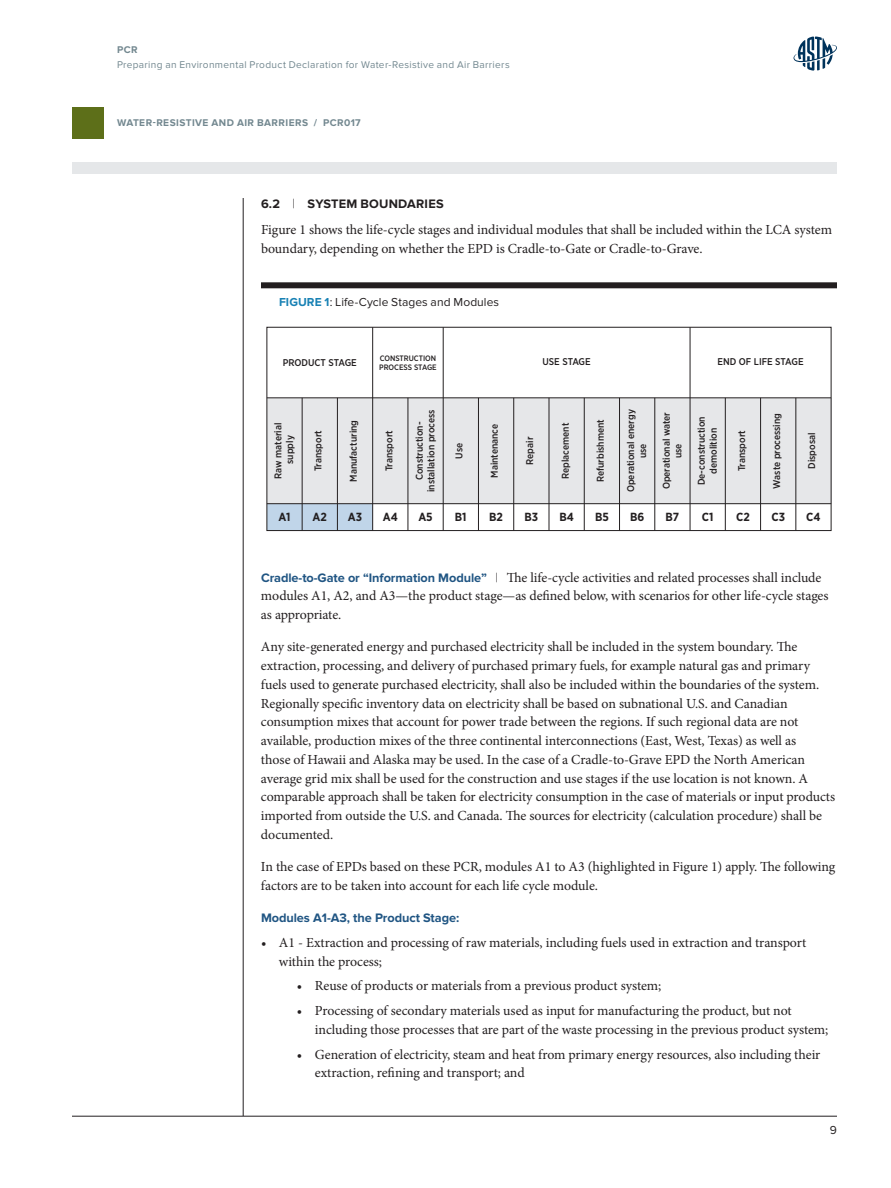
<style>
.page{position:relative;width:891px;height:1188px;background:#fff}
.page>*{position:absolute;margin:0;border:0;box-sizing:border-box;transform-origin:0 0}
.t1{font:13.8px/18.8px "Minion Pro";letter-spacing:-.005em;color:#231f20}
.t2{font:700 12.75px "Proxima Nova";letter-spacing:-.005em;color:#205583}
.t3{font:700 12.75px "Proxima Nova";letter-spacing:.015em;color:#231f20}
.t4{font:12px "Proxima Nova";letter-spacing:.005em;color:#231f20}
.t5{font:700 11.7px "Gotham Narrow";color:#231f20}
.t6{font:10.2px "Proxima Nova";letter-spacing:.03em;color:#738890}
.t7{font:700 10.2px "Proxima Nova";letter-spacing:.045em;color:#738890}
.t8{font:500 9.75px/11.7px "Gotham Narrow";color:#231f20;text-align:center}
.t9{font:500 7.8px/9.4px "Gotham Narrow";color:#231f20}
.s1{font-weight:400;font-size:13.5px}
.s2{font-weight:700;color:#1881b4}
.s3{font-family:"Proxima Nova";font-weight:700;font-size:12.75px;color:#205583}
.s4{font-family:"Proxima Nova";font-size:13.5px}
</style>
<div class="page">
<hr style="left:243px;top:198px;width:1px;height:918px;background:#231f20">
<div style="left:72px;top:162px;width:765px;height:12px;background:#e5e7e9"></div>
<hr style="left:72px;top:1116px;width:765px;height:1px;background:#231f20">
<div style="left:72px;top:107px;width:32px;height:32px;background:#5d6f19"></div>
<svg style="left:794px;top:37px;width:43px;height:34px"></svg>
<div style="left:261px;top:282px;width:576px;height:6px;background:#231f20"></div>
<div style="left:267px;top:504px;width:106px;height:27px;background:#c0d5e9"></div>
<div style="left:267px;top:398px;width:564px;height:106px;background:#e6e7e9"></div>
<hr style="left:302px;top:398px;width:1px;height:133px;background:#231f20">
<hr style="left:337px;top:398px;width:1px;height:133px;background:#231f20">
<hr style="left:372px;top:327px;width:1px;height:204px;background:#231f20">
<hr style="left:407px;top:398px;width:1px;height:133px;background:#231f20">
<hr style="left:443px;top:327px;width:1px;height:204px;background:#231f20">
<hr style="left:478px;top:398px;width:1px;height:133px;background:#231f20">
<hr style="left:513px;top:398px;width:1px;height:133px;background:#231f20">
<hr style="left:549px;top:398px;width:1px;height:133px;background:#231f20">
<hr style="left:584px;top:398px;width:1px;height:133px;background:#231f20">
<hr style="left:619px;top:398px;width:1px;height:133px;background:#231f20">
<hr style="left:654px;top:398px;width:1px;height:133px;background:#231f20">
<hr style="left:690px;top:327px;width:1px;height:204px;background:#231f20">
<hr style="left:725px;top:398px;width:1px;height:133px;background:#231f20">
<hr style="left:760px;top:398px;width:1px;height:133px;background:#231f20">
<hr style="left:795px;top:398px;width:1px;height:133px;background:#231f20">
<hr style="left:267px;top:397px;width:564px;height:1px;background:#231f20">
<hr style="left:267px;top:503px;width:564px;height:1px;background:#231f20">
<div style="left:266px;top:327px;width:566px;height:204px;border:1px solid #231f20"></div>
<p class="t7" style="left:117px;top:44px;width:22px">PCR</p>
<p class="t6" style="left:117px;top:59px;width:394px">Preparing an Environmental Product Declaration for Water-Resistive and Air Barriers</p>
<p class="t7" style="left:117px;top:117px;width:245px">WATER-RESISTIVE AND AIR BARRIERS / PCR017</p>
<p class="t3" style="left:261px;top:196px;width:184px">6.2 <span class="s1">|</span> SYSTEM BOUNDARIES</p>
<p class="t1" style="left:261px;top:221px;width:573px">Figure 1 shows the life-cycle stages and individual modules that shall be included within the LCA system boundary, depending on whether the EPD is Cradle-to-Gate or Cradle-to-Grave.</p>
<p class="t4" style="left:279px;top:295px;width:222px"><span class="s2">FIGURE 1</span>: Life-Cycle Stages and Modules</p>
<p class="t8" style="left:283px;top:356px;width:76px">PRODUCT STAGE</p>
<p class="t9" style="left:379px;top:353px;width:59px">CONSTRUCTION<br>PROCESS STAGE</p>
<p class="t8" style="left:543px;top:355px;width:50px">USE STAGE</p>
<p class="t8" style="left:718px;top:355px;width:88px">END OF LIFE STAGE</p>
<p class="t8" style="left:272px;top:479px;width:58px;rotate:-90deg">Raw material supply</p>
<p class="t8" style="left:312px;top:471px;width:43px;rotate:-90deg">Transport</p>
<p class="t8" style="left:347px;top:482px;width:63px;rotate:-90deg">Manufacturing</p>
<p class="t8" style="left:383px;top:471px;width:43px;rotate:-90deg">Transport</p>
<p class="t8" style="left:413px;top:492px;width:84px;rotate:-90deg">Construction&shy;installation process</p>
<p class="t8" style="left:453px;top:459px;width:17px;rotate:-90deg">Use</p>
<p class="t8" style="left:488px;top:478px;width:56px;rotate:-90deg">Maintenance</p>
<p class="t8" style="left:524px;top:465px;width:29px;rotate:-90deg">Repair</p>
<p class="t8" style="left:559px;top:479px;width:58px;rotate:-90deg">Replacement</p>
<p class="t8" style="left:594px;top:482px;width:65px;rotate:-90deg">Refurbishment</p>
<p class="t8" style="left:625px;top:492px;width:84px;rotate:-90deg">Operational energy use</p>
<p class="t8" style="left:660px;top:489px;width:79px;rotate:-90deg">Operational water use</p>
<p class="t8" style="left:696px;top:485px;width:71px;rotate:-90deg">De-construction demolition</p>
<p class="t8" style="left:736px;top:471px;width:43px;rotate:-90deg">Transport</p>
<p class="t8" style="left:771px;top:489px;width:77px;rotate:-90deg">Waste processing</p>
<p class="t8" style="left:806px;top:469px;width:38px;rotate:-90deg">Disposal</p>
<p class="t5" style="left:278px;top:510px;width:14px">A1</p>
<p class="t5" style="left:313px;top:510px;width:16px">A2</p>
<p class="t5" style="left:348px;top:510px;width:16px">A3</p>
<p class="t5" style="left:383px;top:510px;width:17px">A4</p>
<p class="t5" style="left:418px;top:510px;width:16px">A5</p>
<p class="t5" style="left:455px;top:510px;width:13px">B1</p>
<p class="t5" style="left:489px;top:510px;width:15px">B2</p>
<p class="t5" style="left:525px;top:510px;width:15px">B3</p>
<p class="t5" style="left:559px;top:510px;width:16px">B4</p>
<p class="t5" style="left:595px;top:510px;width:15px">B5</p>
<p class="t5" style="left:630px;top:510px;width:16px">B6</p>
<p class="t5" style="left:666px;top:510px;width:15px">B7</p>
<p class="t5" style="left:702px;top:510px;width:13px">C1</p>
<p class="t5" style="left:736px;top:510px;width:15px">C2</p>
<p class="t5" style="left:771px;top:510px;width:15px">C3</p>
<p class="t5" style="left:806px;top:510px;width:16px">C4</p>
<p class="t1" style="left:261px;top:568px;width:569px"><span class="s3">Cradle-to-Gate or “Information Module”</span> <span class="s4">|</span> The life-cycle activities and related processes shall include modules A1, A2, and A3—the product stage—as defined below, with scenarios for other life-cycle stages as appropriate.</p>
<p class="t1" style="left:261px;top:638px;width:576px">Any site-generated energy and purchased electricity shall be included in the system boundary. The extraction, processing, and delivery of purchased primary fuels, for example natural gas and primary fuels used to generate purchased electricity, shall also be included within the boundaries of the system.<br>Regionally specific inventory data on electricity shall be based on subnational U.S. and Canadian consumption mixes that account for power trade between the regions. If such regional data are not available, production mixes of the three continental interconnections (East, West, Texas) as well as<br>those of Hawaii and Alaska may be used. In the case of a Cradle-to-Grave EPD the North American average grid mix shall be used for the construction and use stages if the use location is not known. A comparable approach shall be taken for electricity consumption in the case of materials or input products imported from outside the U.S. and Canada. The sources for electricity (calculation procedure) shall be documented.</p>
<p class="t1" style="left:261px;top:857px;width:576px">In the case of EPDs based on these PCR, modules A1 to A3 (highlighted in Figure 1) apply. The following factors are to be taken into account for each life cycle module.</p>
<p class="t2" style="left:261px;top:910px;width:200px">Modules A1-A3, the Product Stage:</p>
<p class="t1" style="left:279px;top:933px;width:529px;text-indent:-18px">• A1 - Extraction and processing of raw materials, including fuels used in extraction and transport within the process;</p>
<p class="t1" style="left:297px;top:977px;width:366px">• Reuse of products or materials from a previous product system;</p>
<p class="t1" style="left:315px;top:1001px;width:515px;text-indent:-18px">• Processing of secondary materials used as input for manufacturing the product, but not including those processes that are part of the waste processing in the previous product system;</p>
<p class="t1" style="left:315px;top:1045px;width:507px;text-indent:-18px">• Generation of electricity, steam and heat from primary energy resources, also including their extraction, refining and transport; and</p>
<p class="t4" style="left:830px;top:1124px;width:9px">9</p>
</div>
